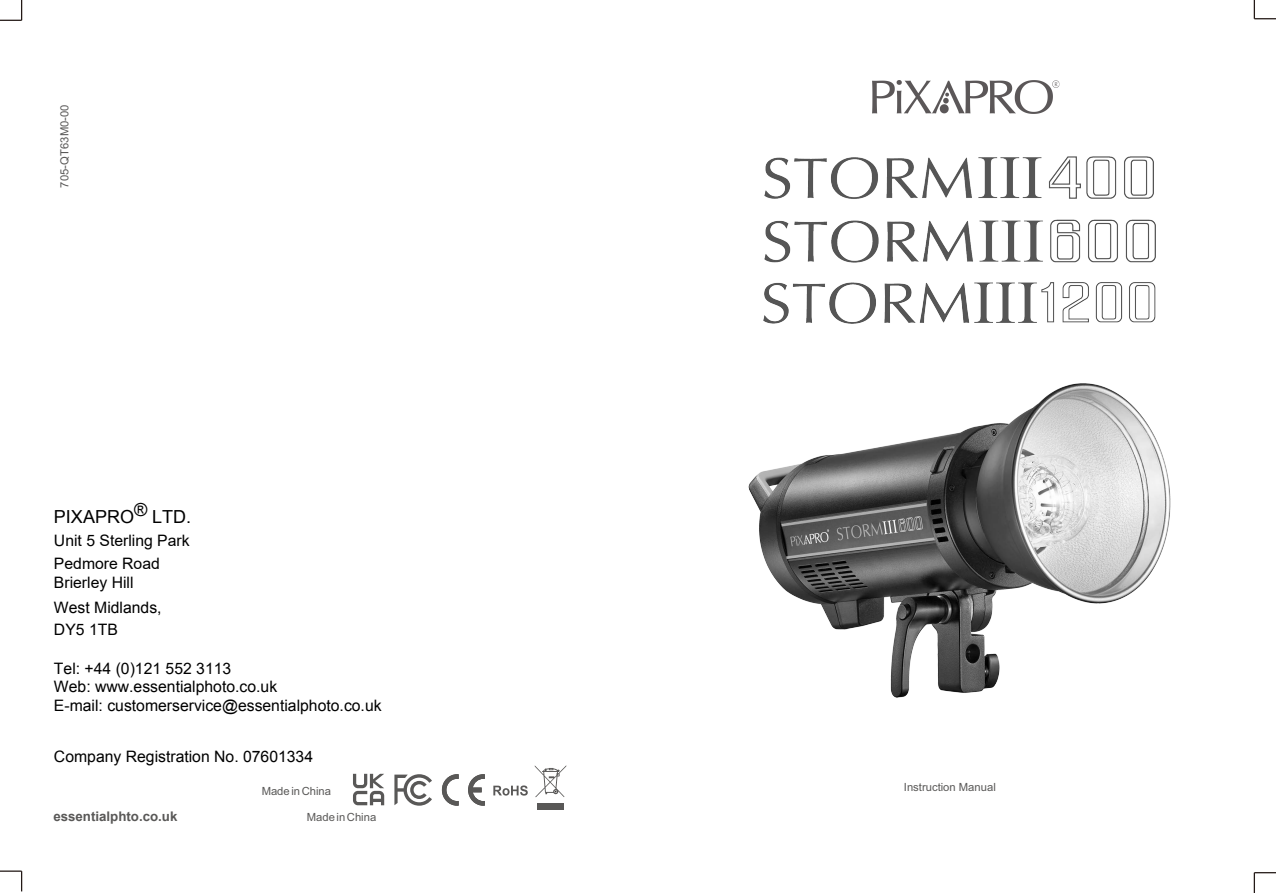
<style>
.page{position:relative;width:1276px;height:893px;background:#fff}
.page>*{position:absolute;margin:0;border:0;box-sizing:border-box;transform-origin:0 0}
.t1{font:18px "Arial";color:#000}
.t2{font:15.75px/18.9px "Arial";color:#000}
.t3{font:700 13.28px "Arial";color:#595857}
.t4{font:11.25px "Arial";color:#595857}
</style>
<div class="page">
<svg style="left:0;top:0;width:22px;height:21px"></svg>
<svg style="left:1254px;top:872px;width:22px;height:1px"></svg>
<hr style="left:1253px;top:873px;width:2px;height:20px;background:#231916">
<hr style="left:0;top:870px;width:22px;height:2px;background:#231916">
<svg style="left:21px;top:871px;width:1px;height:20px"></svg>
<svg style="left:1253px;top:0;width:23px;height:19px"></svg>
<svg style="left:442px;top:774px;width:17px;height:32px"></svg>
<svg style="left:468px;top:774px;width:17px;height:32px"></svg>
<svg style="left:493px;top:785px;width:35px;height:11px"></svg>
<svg style="left:535px;top:765px;width:31px;height:32px"></svg>
<div style="left:537px;top:803px;width:26px;height:7px;background:#595857"></div>
<svg style="left:394px;top:774px;width:38px;height:32px"></svg>
<svg style="left:353px;top:774px;width:31px;height:31px"></svg>
<img style="left:748px;top:383px;width:423px;height:315px">
<img style="left:872px;top:80px;width:188px;height:33px">
<img style="left:763px;top:303px;width:393px;height:21px">
<img style="left:765px;top:156px;width:389px;height:38px">
<img style="left:764px;top:194px;width:392px;height:109px">
<p class="t4" style="left:60px;top:188px;width:85px;rotate:-90deg">705-QT63M0-00</p>
<p class="t1" style="left:54px;top:504px;width:139px">PIXAPRO® LTD.</p>
<p class="t2" style="left:54px;top:529px;width:137px;line-height:22.5px">Unit 5 Sterling Park<br>Pedmore Road</p>
<p class="t2" style="left:54px;top:569px;width:109px;line-height:25.7px">Brierley Hill<br>West Midlands,</p>
<p class="t2" style="left:54px;top:620px;width:65px">DY5 1TB</p>
<p class="t2" style="left:54px;top:658px;width:329px">Tel: +44 (0)121 552 3113<br>Web: www.essentialphoto.co.uk<br>E-mail: customerservice@essentialphoto.co.uk</p>
<p class="t2" style="left:54px;top:747px;width:261px">Company Registration No. 07601334</p>
<p class="t4" style="left:262px;top:787px;width:71px">Made in China</p>
<p class="t3" style="left:53px;top:806px;width:125px">essentialphto.co.uk</p>
<p class="t4" style="left:307px;top:812px;width:71px">Made in China</p>
<p class="t4" style="left:904px;top:782px;width:93px">Instruction Manual</p>
</div>
